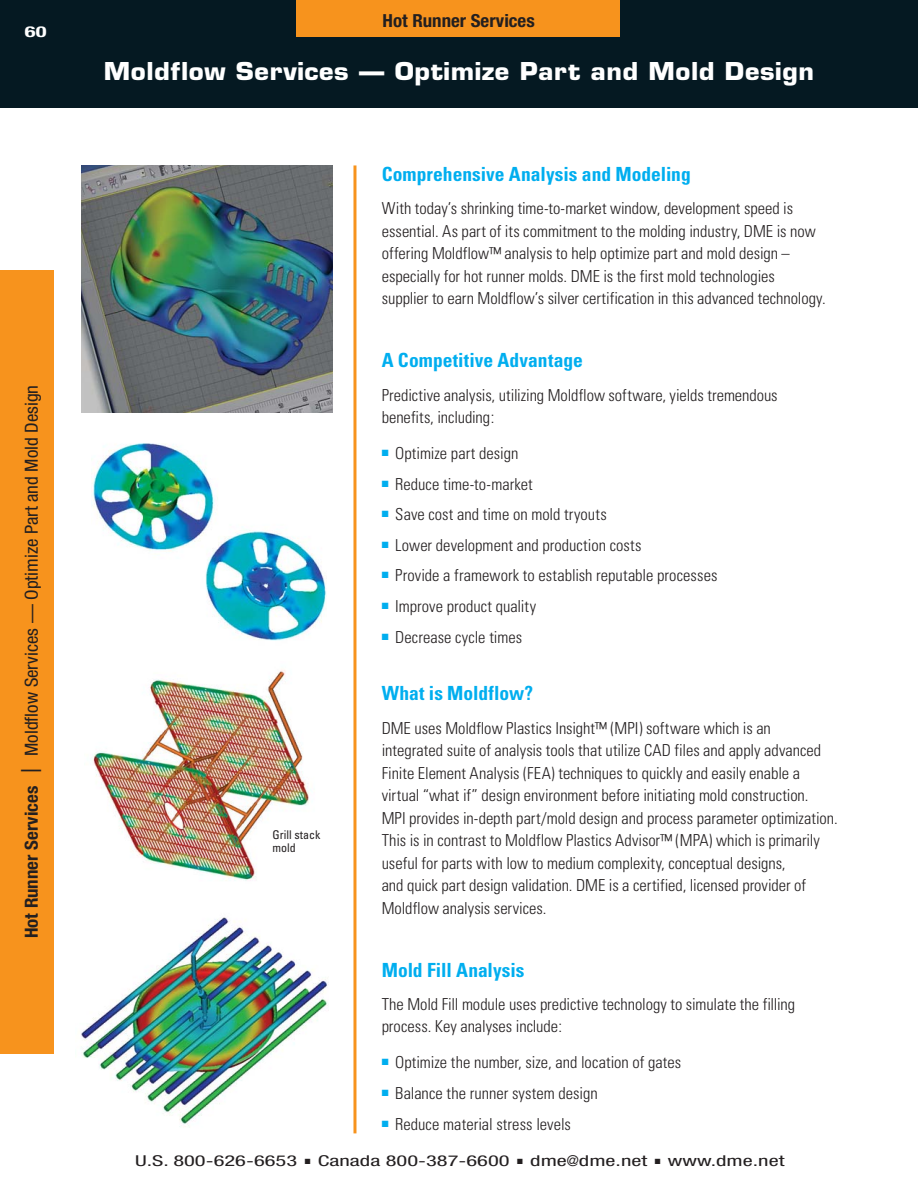
<style>
.page{position:relative;width:918px;height:1188px;background:#fff}
.page>*{position:absolute;margin:0;border:0;box-sizing:border-box;transform-origin:0 0}
.t1{font:700 24px "Eurostile LT Std";letter-spacing:.025em;color:#fff;scale:1.05 1}
.t2{font:700 condensed 19.5px "Univers";color:#00aeef}
.t3{font:condensed 18px "Helvetica Neue LT Std";color:#231f20;scale:1.05 1}
.t4{font:700 condensed 18px "Helvetica Neue LT Std";color:#231f20;scale:1.05 1}
.t5{font:300 condensed 16.5px/22.5px "Univers";letter-spacing:-.005em;color:#231f20}
.t6{font:condensed 15px "Helvetica Neue LT Std";color:#231f20;scale:1.5 1}
.t7{font:700 condensed 15px "Helvetica Neue LT Std";color:#fff;scale:1.5 1}
.t8{font:condensed 12px/13.5px "Univers";color:#231f20}
.s1{font-weight:700}
.s2{font-weight:700;font-size:27px}
</style>
<div class="page">
<div style="left:0;top:0;width:918px;height:108px;background:#051922"></div>
<img style="left:93px;top:670px;width:216px;height:211px">
<div style="left:296px;top:0;width:324px;height:37px;background:#f7931d"></div>
<div style="left:0;top:270px;width:54px;height:783px;background:#f7931d"></div>
<div style="left:272px;top:829px;width:58px;height:33px;background:#fff"></div>
<img style="left:81px;top:917px;width:247px;height:210px">
<hr style="left:353px;top:165px;width:3px;height:968px;background:#f7931d">
<img style="left:81px;top:165px;width:252px;height:247px">
<img style="left:91px;top:443px;width:236px;height:198px">
<p class="t7" style="left:25px;top:26px;width:16px">60</p>
<p class="t3" style="left:25px;top:938px;width:529px;rotate:-90deg"><span class="s1">Hot Runner Services</span> <span class="s2">|</span> Moldflow Services — Optimize Part and Mold Design</p>
<p class="t4" style="left:383px;top:14px;width:146px">Hot Runner Services</p>
<h1 class="t1" style="left:104px;top:62px;width:678px">Moldflow Services — Optimize Part and Mold Design</h1>
<p class="t2" style="left:382px;top:167px;width:311px">Comprehensive Analysis and Modeling</p>
<p class="t5" style="left:382px;top:199px;width:445px">With today’s shrinking time-to-market window, development speed is essential. As part of its commitment to the molding industry, DME is now offering Moldflow™ analysis to help optimize part and mold design – especially for hot runner molds. DME is the first mold technologies supplier to earn Moldflow’s silver certification in this advanced technology.</p>
<p class="t8" style="left:272px;top:829px;width:49px">Grill stack mold</p>
<p class="t2" style="left:382px;top:353px;width:203px">A Competitive Advantage</p>
<p class="t5" style="left:382px;top:385px;width:398px">Predictive analysis, utilizing Moldflow software, yields tremendous benefits, including:</p>
<p class="t5" style="left:382px;top:444px;width:138px"><sup>■</sup> Optimize part design</p>
<p class="t5" style="left:382px;top:474px;width:153px"><sup>■</sup> Reduce time-to-market</p>
<p class="t5" style="left:382px;top:505px;width:227px"><sup>■</sup> Save cost and time on mold tryouts</p>
<p class="t5" style="left:382px;top:535px;width:261px"><sup>■</sup> Lower development and production costs</p>
<p class="t5" style="left:382px;top:566px;width:337px"><sup>■</sup> Provide a framework to establish reputable processes</p>
<p class="t5" style="left:382px;top:597px;width:156px"><sup>■</sup> Improve product quality</p>
<p class="t5" style="left:382px;top:627px;width:142px"><sup>■</sup> Decrease cycle times</p>
<p class="t2" style="left:382px;top:686px;width:153px">What is Moldflow?</p>
<p class="t5" style="left:382px;top:718px;width:458px">DME uses Moldflow Plastics Insight™ (MPI) software which is an<br>integrated suite of analysis tools that utilize CAD files and apply advanced Finite Element Analysis (FEA) techniques to quickly and easily enable a virtual “what if” design environment before initiating mold construction.<br>MPI provides in-depth part/mold design and process parameter optimization.<br>This is in contrast to Moldflow Plastics Advisor™ (MPA) which is primarily useful for parts with low to medium complexity, conceptual designs,<br>and quick part design validation. DME is a certified, licensed provider of Moldflow analysis services.</p>
<p class="t2" style="left:382px;top:962px;width:144px">Mold Fill Analysis</p>
<p class="t5" style="left:382px;top:994px;width:415px">The Mold Fill module uses predictive technology to simulate the filling process. Key analyses include:</p>
<p class="t5" style="left:382px;top:1053px;width:301px"><sup>■</sup> Optimize the number, size, and location of gates</p>
<p class="t5" style="left:382px;top:1084px;width:217px"><sup>■</sup> Balance the runner system design</p>
<p class="t5" style="left:382px;top:1114px;width:191px"><sup>■</sup> Reduce material stress levels</p>
<p class="t6" style="left:135px;top:1155px;width:434px">U.S. 800-626-6653 ■ Canada 800-387-6600 ■ dme@dme.net ■ www.dme.net</p>
</div>
